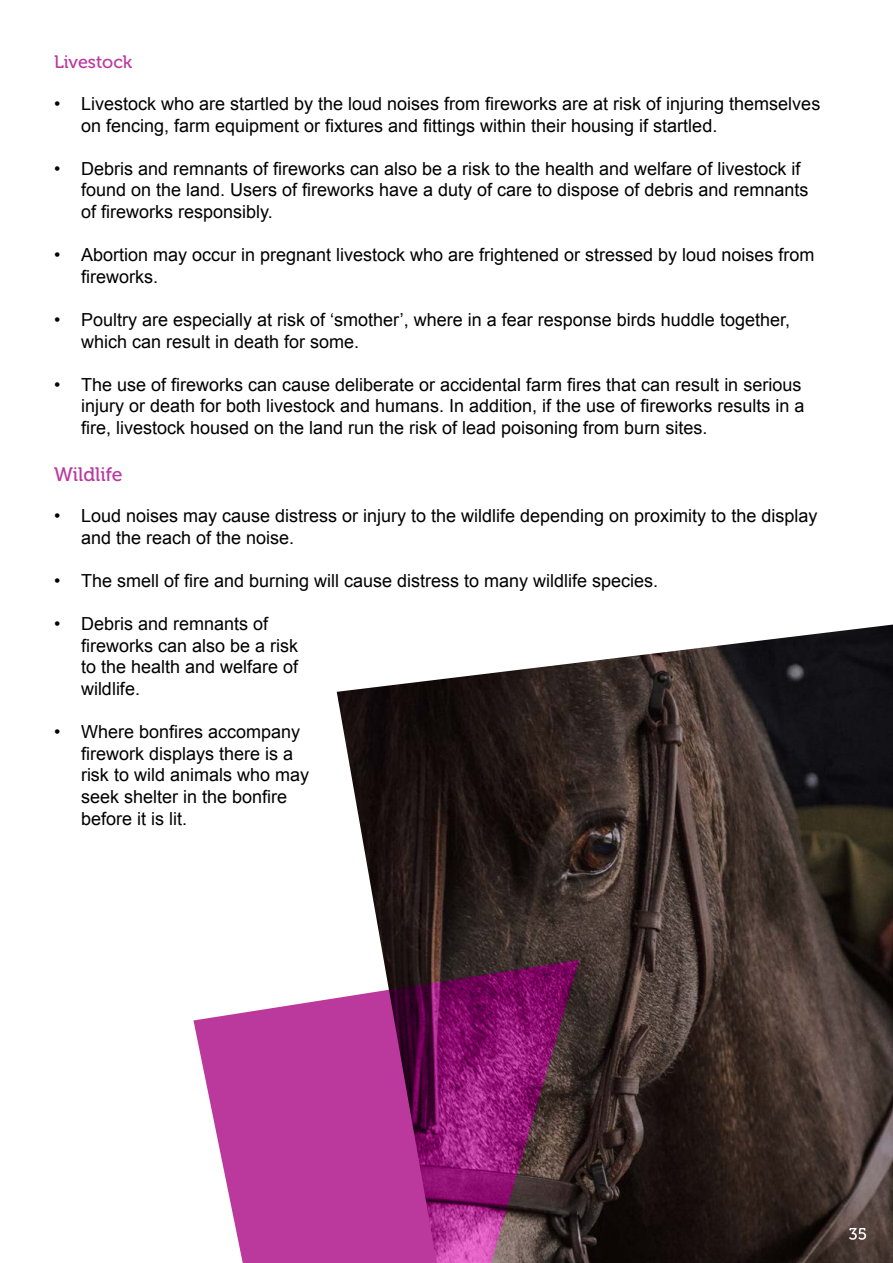
<style>
.page{position:relative;width:893px;height:1263px;background:#fff}
.page>*{position:absolute;margin:0;border:0;box-sizing:border-box;transform-origin:0 0}
.t1{font:19.5px "Museo 500";color:#bb399d}
.t2{font:18px/21.6px "Arial";color:#000}
.t3{font:18px "Museo 500";color:#bb399d}
</style>
<div class="page">
<img style="left:337px;top:624px;width:556px;height:639px">
<svg style="left:193px;top:960px;width:386px;height:303px;background:#a4478d"></svg>
<svg style="left:849px;top:1228px;width:17px;height:12px"></svg>
<p class="t3" style="left:54px;top:52px;width:80px">Livestock</p>
<p class="t2" style="left:81px;top:93px;width:741px;text-indent:-27px">• Livestock who are startled by the loud noises from fireworks are at risk of injuring themselves on fencing, farm equipment or fixtures and fittings within their housing if startled.</p>
<p class="t2" style="left:81px;top:158px;width:729px;text-indent:-27px">• Debris and remnants of fireworks can also be a risk to the health and welfare of livestock if found on the land. Users of fireworks have a duty of care to dispose of debris and remnants of fireworks responsibly.</p>
<p class="t2" style="left:81px;top:244px;width:735px;text-indent:-27px">• Abortion may occur in pregnant livestock who are frightened or stressed by loud noises from fireworks.</p>
<p class="t2" style="left:81px;top:309px;width:711px;text-indent:-27px">• Poultry are especially at risk of ‘smother’, where in a fear response birds huddle together, which can result in death for some.</p>
<p class="t2" style="left:81px;top:374px;width:725px;text-indent:-27px">• The use of fireworks can cause deliberate or accidental farm fires that can result in serious injury or death for both livestock and humans. In addition, if the use of fireworks results in a fire, livestock housed on the land run the risk of lead poisoning from burn sites.</p>
<p class="t1" style="left:54px;top:463px;width:70px">Wildlife</p>
<p class="t2" style="left:81px;top:505px;width:738px;text-indent:-27px">• Loud noises may cause distress or injury to the wildlife depending on proximity to the display and the reach of the noise.</p>
<p class="t2" style="left:54px;top:570px;width:606px">• The smell of fire and burning will cause distress to many wildlife species.</p>
<p class="t2" style="left:81px;top:613px;width:219px;text-indent:-27px">• Debris and remnants of fireworks can also be a risk to the health and welfare of wildlife.</p>
<p class="t2" style="left:81px;top:721px;width:230px;text-indent:-27px">• Where bonfires accompany firework displays there is a risk to wild animals who may seek shelter in the bonfire before it is lit.</p>
</div>
